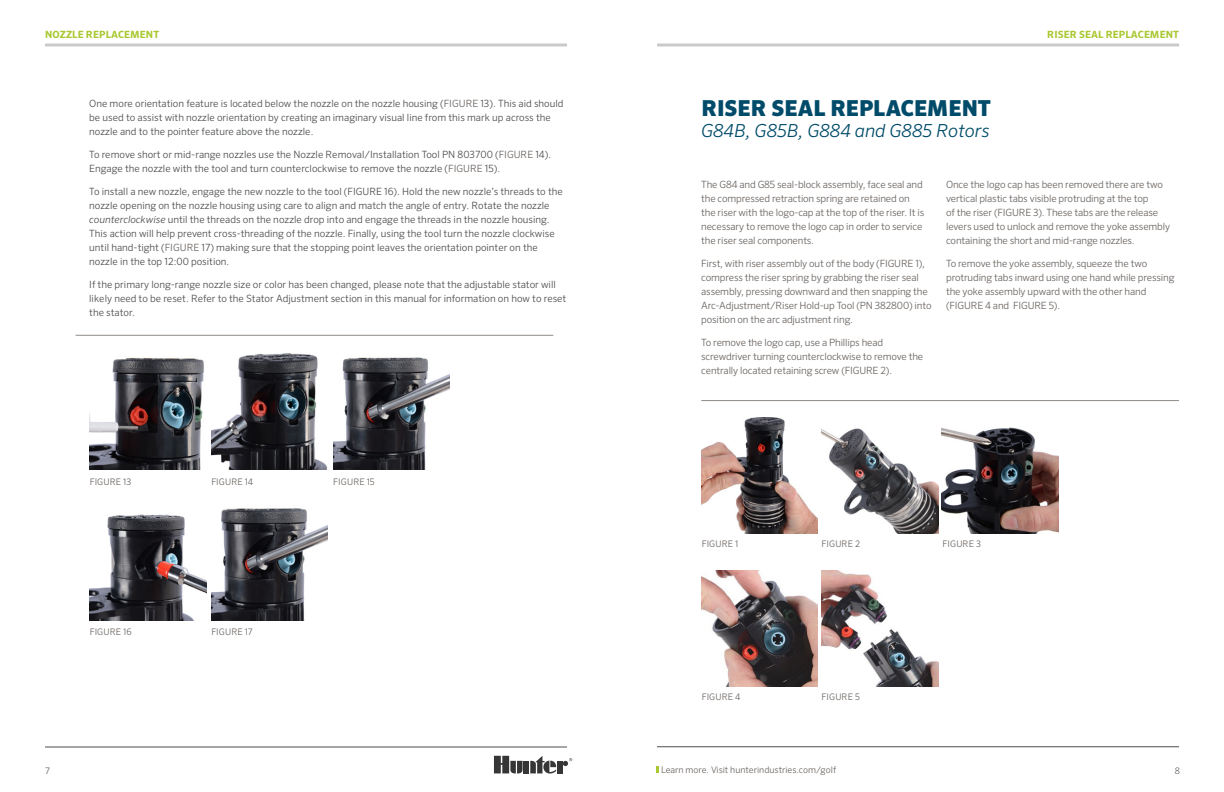
<style>
.page{position:relative;width:1224px;height:792px;background:#fff}
.page>*{position:absolute;margin:0;border:0;box-sizing:border-box;transform-origin:0 0}
.t1{font:900 22px "Sero Pro";color:#004b69}
.t2{font:italic 300 18px "Sero Pro";color:#004b69}
.t3{font:300 10px/14px "Sero Pro";color:#4a4b4b}
.t4{font:300 10px/14px "Sero Pro";letter-spacing:-.015em;color:#68625e}
.t5{font:700 10px "Sero Pro";letter-spacing:.01em;color:#a9c832}
.t6{font:300 9px "Sero Pro";letter-spacing:.01em;color:#68625e}
.s1{color:#68625e}
.s2{font-style:italic}
</style>
<div class="page">
<hr style="left:45px;top:44px;width:522px;height:2px;background:#c9c9ca">
<hr style="left:45px;top:747px;width:522px;height:1px;background:#504d49">
<div style="left:524px;top:761px;width:5px;height:12px;background:#363636"></div>
<svg style="left:563px;top:758px;width:9px;height:8px"></svg>
<div style="left:557px;top:761px;width:5px;height:12px;background:#363636"></div>
<svg style="left:530px;top:756px;width:26px;height:18px"></svg>
<svg style="left:494px;top:756px;width:29px;height:18px"></svg>
<img style="left:89px;top:514px;width:117px;height:106px">
<img style="left:89px;top:357px;width:115px;height:113px">
<img style="left:211px;top:508px;width:117px;height:112px">
<img style="left:211px;top:353px;width:117px;height:117px">
<img style="left:333px;top:357px;width:117px;height:113px">
<hr style="left:76px;top:335px;width:477px;height:1px;background:#908a86">
<hr style="left:657px;top:44px;width:522px;height:2px;background:#c9c9ca">
<img style="left:701px;top:417px;width:117px;height:117px">
<img style="left:701px;top:570px;width:117px;height:117px">
<img style="left:822px;top:428px;width:116px;height:106px">
<img style="left:822px;top:570px;width:116px;height:117px">
<img style="left:942px;top:427px;width:117px;height:107px">
<hr style="left:701px;top:400px;width:478px;height:1px;background:#908a86">
<svg style="left:656px;top:767px;width:3px;height:6px"></svg>
<hr style="left:657px;top:747px;width:522px;height:1px;background:#504d49">
<p class="t5" style="left:45px;top:28px;width:116px">NOZZLE REPLACEMENT</p>
<p class="t3" style="left:89px;top:96px;width:476px">One more orientation feature is located below the nozzle on the nozzle housing (<span class="s1">FIGURE</span> 13). This aid should be used to assist with nozzle orientation by creating an imaginary visual line from this mark up across the nozzle and to the pointer feature above the nozzle.</p>
<p class="t3" style="left:89px;top:147px;width:463px">To remove short or mid-range nozzles use the Nozzle Removal/Installation Tool PN 803700 (<span class="s1">FIGURE</span> 14).<br>Engage the nozzle with the tool and turn counterclockwise to remove the nozzle (<span class="s1">FIGURE</span> 15).</p>
<p class="t3" style="left:89px;top:184px;width:475px">To install a new nozzle, engage the new nozzle to the tool (FIGURE 16). Hold the new nozzle’s threads to the nozzle opening on the nozzle housing using care to align and match the angle of entry. Rotate the nozzle <span class="s2">counterclockwise</span> until the threads on the nozzle drop into and engage the threads in the nozzle housing.<br>This action will help prevent cross-threading of the nozzle. Finally, using the tool turn the nozzle clockwise until hand-tight (<span class="s1">FIGURE</span> 17) making sure that the stopping point leaves the orientation pointer on the nozzle in the top 12:00 position.</p>
<p class="t3" style="left:89px;top:277px;width:479px">If the primary long-range nozzle size or color has been changed, please note that the adjustable stator will likely need to be reset. Refer to the Stator Adjustment section in this manual for information on how to reset the stator.</p>
<p class="t6" style="left:90px;top:476px;width:43px">FIGURE 13</p>
<p class="t6" style="left:90px;top:627px;width:43px">FIGURE 16</p>
<p class="t6" style="left:45px;top:765px;width:6px">7</p>
<p class="t6" style="left:211px;top:476px;width:43px">FIGURE 14</p>
<p class="t6" style="left:333px;top:476px;width:43px">FIGURE 15</p>
<p class="t6" style="left:211px;top:627px;width:43px">FIGURE 17</p>
<h1 class="t1" style="left:702px;top:95px;width:291px">RISER SEAL REPLACEMENT</h1>
<h2 class="t2" style="left:701px;top:120px;width:290px">G84B, G85B, G884 and G885 Rotors</h2>
<p class="t5" style="left:1047px;top:28px;width:133px">RISER SEAL REPLACEMENT</p>
<p class="t4" style="left:701px;top:177px;width:225px">The G84 and G85 seal-block assembly, face seal and the compressed retraction spring are retained on the riser with the logo-cap at the top of the riser. It is necessary to remove the logo cap in order to service the riser seal components.</p>
<p class="t4" style="left:701px;top:256px;width:232px">First, with riser assembly out of the body (FIGURE 1), compress the riser spring by grabbing the riser seal assembly, pressing downward and then snapping the Arc-Adjustment/Riser Hold-up Tool (PN 382800) into position on the arc adjustment ring.</p>
<p class="t4" style="left:701px;top:335px;width:223px">To remove the logo cap, use a Phillips head screwdriver turning counterclockwise to remove the centrally located retaining screw (FIGURE 2).</p>
<p class="t4" style="left:946px;top:177px;width:225px">Once the logo cap has been removed there are two vertical plastic tabs visible protruding at the top<br>of the riser (FIGURE 3). These tabs are the release levers used to unlock and remove the yoke assembly containing the short and mid-range nozzles.</p>
<p class="t4" style="left:946px;top:256px;width:230px">To remove the yoke assembly, squeeze the two protruding tabs inward using one hand while pressing the yoke assembly upward with the other hand (FIGURE 4 and FIGURE 5).</p>
<p class="t6" style="left:702px;top:539px;width:38px">FIGURE 1</p>
<p class="t6" style="left:702px;top:692px;width:40px">FIGURE 4</p>
<p class="t6" style="left:822px;top:539px;width:40px">FIGURE 2</p>
<p class="t6" style="left:822px;top:692px;width:40px">FIGURE 5</p>
<p class="t6" style="left:943px;top:539px;width:40px">FIGURE 3</p>
<p class="t6" style="left:661px;top:765px;width:177px">Learn more. Visit hunterindustries.com/golf</p>
<p class="t6" style="left:1175px;top:765px;width:7px">8</p>
</div>
